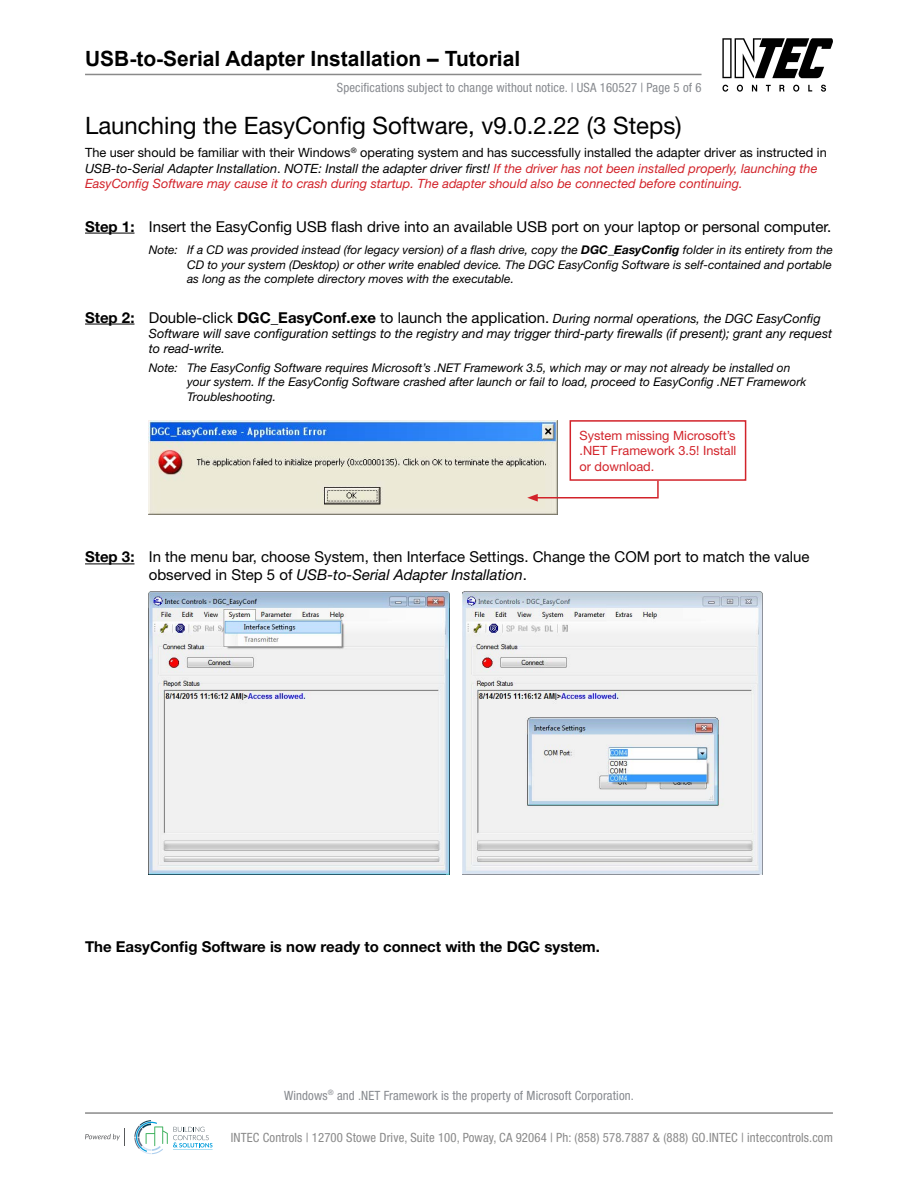
<style>
.page{position:relative;width:918px;height:1188px;background:#fff}
.page>*{position:absolute;margin:0;border:0;box-sizing:border-box;transform-origin:0 0}
.INTEC_P_Grep_Helv_8{font:24px "Helvetica Neue";color:#000}
.t1{font:700 21px "Arial";color:#000}
.INTEC_P_Grep_Helv_8-2{font:15px/18px "Helvetica Neue";color:#000}
.INTEC_P_Grep_Helv_8-3{font:700 15px "Helvetica Neue";color:#000}
.INTEC_P_Grep_Helv_8-4{font:italic 12.75px/15.3px "Helvetica Neue";color:#d2232a}
.INTEC_P_Grep_Helv_8-5{font:italic 12.75px/15.3px "Helvetica Neue";color:#000}
.t2{font:condensed 12.75px "Helvetica Neue";letter-spacing:.01em;color:#878a8f}
.t3{font:condensed 12.75px "Helvetica Neue";letter-spacing:.01em;color:#8a8a8a}
.t4{font:12.75px/15.3px "Helvetica Neue";color:#d2232a;text-align:justify}
.Notes_Body{font:italic 12px/14.4px "Helvetica Neue";color:#000;text-align:justify}
.s1{font-style:normal;color:#000}
.s2{color:#000}
.s3{font-weight:700}
.s4{font-weight:700;font-style:normal;font-size:15px}
.s5{font-style:normal;font-size:15px}
.s6{font-style:italic}
</style>
<div class="page">
<svg style="left:722px;top:85px;width:6px;height:7px"></svg>
<svg style="left:737px;top:85px;width:6px;height:7px"></svg>
<svg style="left:752px;top:85px;width:5px;height:6px"></svg>
<svg style="left:766px;top:85px;width:5px;height:6px"></svg>
<svg style="left:779px;top:85px;width:6px;height:6px"></svg>
<svg style="left:793px;top:85px;width:6px;height:7px"></svg>
<svg style="left:808px;top:85px;width:4px;height:6px"></svg>
<svg style="left:821px;top:85px;width:5px;height:7px"></svg>
<svg style="left:722px;top:38px;width:111px;height:40px"></svg>
<hr style="left:85px;top:74px;width:617px;height:1px;background:#8a8a8a">
<hr style="left:85px;top:1112px;width:748px;height:2px;background:#8a8a8a">
<svg style="left:134px;top:1120px;width:79px;height:34px"></svg>
<svg style="left:85px;top:1129px;width:40px;height:17px"></svg>
<hr style="left:85px;top:233px;width:50px;height:1px;background:#000">
<hr style="left:85px;top:324px;width:50px;height:1px;background:#000">
<hr style="left:85px;top:564px;width:50px;height:1px;background:#000">
<img style="left:149px;top:420px;width:409px;height:95px">
<div style="left:570px;top:420px;width:176px;height:61px;border:2px solid #d2232a"></div>
<svg style="left:527px;top:479px;width:132px;height:23px"></svg>
<img style="left:149px;top:591px;width:301px;height:283px">
<img style="left:462px;top:591px;width:301px;height:283px">
<h2 class="t1" style="left:85px;top:44px;width:437px">USB-to-Serial Adapter Installation – Tutorial</h2>
<p class="t2" style="left:337px;top:80px;width:366px">Specifications subject to change without notice. | USA 160527 | Page 5 of 6</p>
<p class="INTEC_P_Grep_Helv_8" style="left:85px;top:111px;width:598px">Launching the EasyConfig Software, v9.0.2.22 (3 Steps)</p>
<p class="INTEC_P_Grep_Helv_8-4" style="left:85px;top:145px;width:743px"><span class="s1">The user should be familiar with their Windows</span><sup>®</sup> <span class="s1">operating system and has successfully installed the adapter driver as instructed in<br></span><span class="s2">USB-to-Serial Adapter Installation</span><span class="s1">.</span> <span class="s2">NOTE: Install the adapter driver first!</span> If the driver has not been installed properly, launching the<br>EasyConfig Software may cause it to crash during startup. The adapter should also be connected before continuing.</p>
<p class="INTEC_P_Grep_Helv_8-2" style="left:85px;top:217px;width:748px"><span class="s3">Step 1:</span> Insert the EasyConfig USB flash drive into an available USB port on your laptop or personal computer.</p>
<p class="Notes_Body" style="left:187px;top:243px;width:647px;text-indent:-38px">Note: If a CD was provided instead (for legacy version) of a flash drive, copy the <span class="s3">DGC_EasyConfig</span> folder in its entirety from the CD to your system (Desktop) or other write enabled device. The DGC EasyConfig Software is self-contained and portable as long as the complete directory moves with the executable.</p>
<p class="INTEC_P_Grep_Helv_8-5" style="left:149px;top:310px;width:685px;text-indent:-64px"><span class="s4">Step 2:</span> <span class="s5">Double-click</span> <span class="s4">DGC_EasyConf.exe</span> <span class="s5">to launch the application.</span> During normal operations, the DGC EasyConfig<br>Software will save configuration settings to the registry and may trigger third-party firewalls (if present); grant any request to read-write.</p>
<p class="Notes_Body" style="left:187px;top:360px;width:621px;text-align:left;text-indent:-38px">Note: The EasyConfig Software requires Microsoft’s .NET Framework 3.5, which may or may not already be installed on your system. If the EasyConfig Software crashed after launch or fail to load, proceed to EasyConfig .NET Framework<br>Troubleshooting.</p>
<p class="t4" style="left:580px;top:428px;width:158px">System missing Microsoft’s .NET Framework 3.5! Install or download.</p>
<p class="INTEC_P_Grep_Helv_8-2" style="left:149px;top:548px;width:662px;text-indent:-64px"><span class="s3">Step 3:</span> In the menu bar, choose System, then Interface Settings. Change the COM port to match the value observed in Step 5 of <span class="s6">USB-to-Serial Adapter Installation</span>.</p>
<p class="INTEC_P_Grep_Helv_8-3" style="left:85px;top:937px;width:517px">The EasyConfig Software is now ready to connect with the DGC system.</p>
<p class="t2" style="left:284px;top:1088px;width:351px">Windows<sup>®</sup> and .NET Framework is the property of Microsoft Corporation.</p>
<p class="t3" style="left:231px;top:1130px;width:604px">INTEC Controls | 12700 Stowe Drive, Suite 100, Poway, CA 92064 | Ph: (858) 578.7887 &amp; (888) GO.INTEC | inteccontrols.com</p>
</div>
